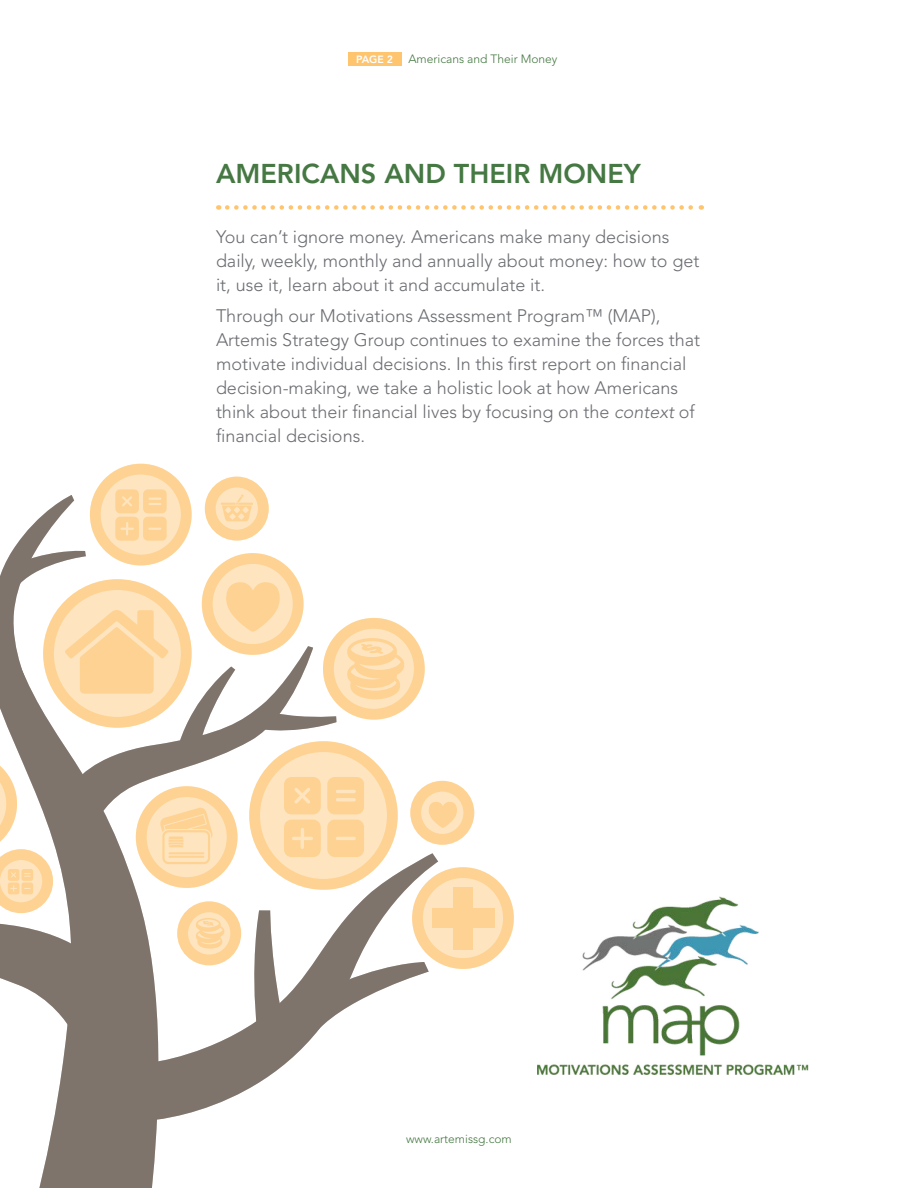
<style>
.page{position:relative;width:918px;height:1188px;background:#fff}
.page>*{position:absolute;margin:0;border:0;box-sizing:border-box;transform-origin:0 0}
.t1{font:800 27px "Avenir";color:#457842}
.intro_text_large{font:300 18px/24px "Avenir";color:#6a6c71}
.t2{font:300 12px "Avenir";color:#457842}
.t3{font:800 10.5px "Avenir";color:#fff}
.s1{font-style:italic}
</style>
<div class="page">
<div style="left:348px;top:52px;width:54px;height:14px;background:#fec46e"></div>
<svg style="left:39px;top:463px;width:145px;height:725px;fill:#7f746b"></svg>
<svg style="left:150px;top:1035px;width:164px;height:85px;fill:#7f746b"></svg>
<div style="left:205px;top:477px;width:64px;height:64px;border:11px solid #fec46e;border-radius:50%"></div>
<svg style="left:416px;top:786px;width:53px;height:53px"></svg>
<div style="left:410px;top:781px;width:64px;height:64px;border:11px solid #fec46e;border-radius:50%"></div>
<svg style="left:95px;top:469px;width:91px;height:91px"></svg>
<div style="left:90px;top:464px;width:102px;height:101px;border:11px solid #fec46e;border-radius:50%"></div>
<svg style="left:418px;top:873px;width:90px;height:91px;background:#fee0b5"></svg>
<div style="left:412px;top:867px;width:102px;height:102px;border:11px solid #fec46e;border-radius:50%"></div>
<div style="left:454px;top:887px;width:19px;height:62px;background:#fed292"></div>
<div style="left:432px;top:908px;width:62px;height:20px;background:#fed292"></div>
<svg style="left:0;top:489px;width:458px;height:546px"></svg>
<svg style="left:227px;top:205px;width:475px;height:5px"></svg>
<img style="left:538px;top:897px;width:271px;height:177px">
<p class="t3" style="left:356px;top:53px;width:39px">PAGE 2</p>
<p class="t2" style="left:408px;top:52px;width:151px">Americans and Their Money</p>
<p class="t1" style="left:216px;top:157px;width:426px">AMERICANS AND THEIR MONEY</p>
<p class="intro_text_large" style="left:216px;top:225px;width:485px">You can’t ignore money. Americans make many decisions daily, weekly, monthly and annually about money: how to get it, use it, learn about it and accumulate it.</p>
<p class="intro_text_large" style="left:216px;top:304px;width:486px">Through our Motivations Assessment Program™ (MAP), Artemis Strategy Group continues to examine the forces that motivate individual decisions. In this first report on financial decision-making, we take a holistic look at how Americans think about their financial lives by focusing on the <span class="s1">context</span> of financial decisions.</p>
<p class="t2" style="left:406px;top:1132px;width:107px">www.artemissg.com</p>
</div>
